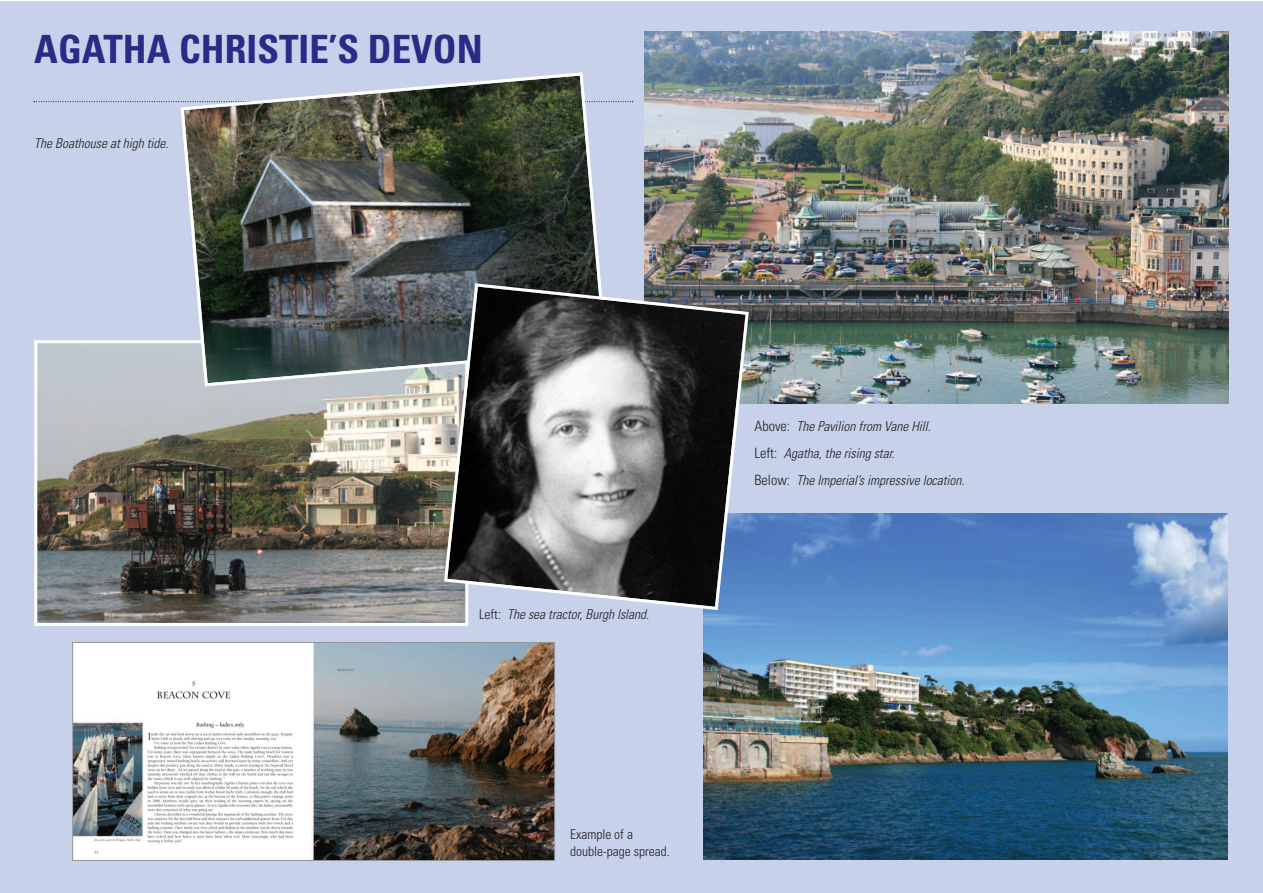
<style>
.page{position:relative;width:1263px;height:893px;background:#fff}
.page>*{position:absolute;margin:0;border:0;box-sizing:border-box;transform-origin:0 0}
.t1{font:700 condensed 39px "Univers LT Std";color:#2b2a86}
.t2{font:italic 300 condensed 13.5px/27px "Univers LT Std";color:#231f20}
.t3{font:300 condensed 13.5px/16.5px "Univers";color:#231f20}
.s1{font-style:normal}
.s2{font-family:"Univers";font-style:normal;font-size:14.25px}
</style>
<div class="page">
<div style="left:0;top:1px;width:1263px;height:892px;background:#c7d1ea"></div>
<img style="left:74px;top:644px;width:479px;height:215px">
<div style="left:72px;top:642px;width:483px;height:219px;border:1px solid #939598"></div>
<img style="left:703px;top:513px;width:525px;height:346px">
<svg style="left:34px;top:101px;width:599px;height:1px"></svg>
<img style="left:645px;top:32px;width:583px;height:371px">
<img style="left:38px;top:344px;width:426px;height:278px">
<div style="left:34px;top:340px;width:434px;height:286px;border:3px solid #fff"></div>
<img style="left:179px;top:72px;width:429px;height:316px">
<svg style="left:442px;top:282px;width:308px;height:330px;background:#626467"></svg>
<h1 class="t1" style="left:34px;top:35px;width:450px">AGATHA CHRISTIE’S DEVON</h1>
<p class="t2" style="left:34px;top:131px;width:136px">The Boathouse at high tide.</p>
<p class="t2" style="left:479px;top:602px;width:171px"><span class="s1">Left:</span> The sea tractor, Burgh Island.</p>
<p class="t3" style="left:570px;top:828px;width:101px">Example of a double-page spread.</p>
<p class="t2" style="left:754px;top:414px;width:212px"><span class="s2">Above:</span> The Pavilion from Vane Hill.<br><span class="s2">Left:</span> Agatha, the rising star.<br><span class="s2">Below:</span> The Imperial’s impressive location.</p>
</div>
